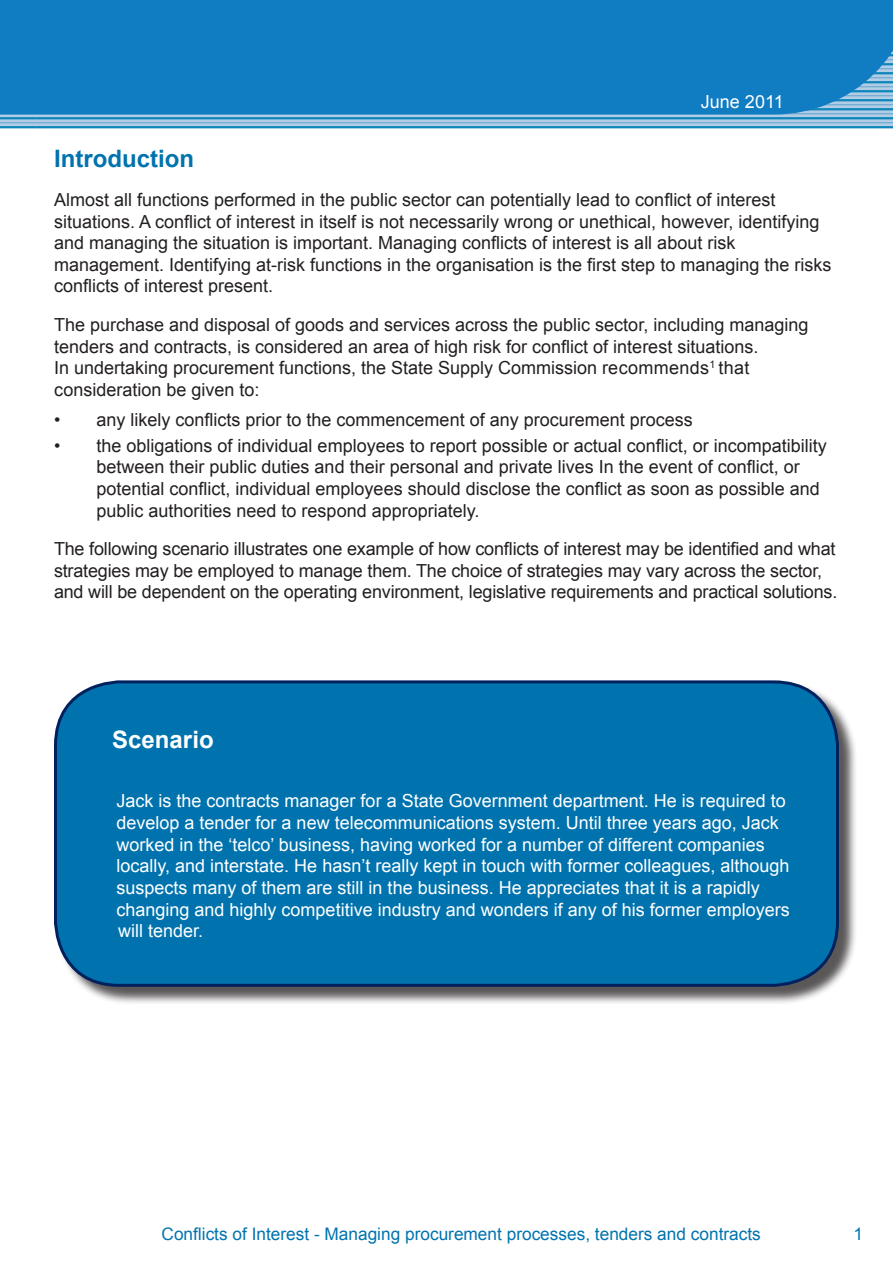
<style>
.page{position:relative;width:893px;height:1263px;background:#fff}
.page>*{position:absolute;margin:0;border:0;box-sizing:border-box;transform-origin:0 0}
.Heading{font:700 24px "Arial";color:#0073ae}
.Header_Scenario{font:700 24px "Arial";color:#fff}
.Plain_Text{font:18px/21.6px "Arial";color:#231f20}
.Scenario_Text{font:18px/21.6px "Arial";color:#fff}
.Bullets{font:18px/21.6px "Arial";color:#231f20}
.Sub_heading2{font:18px "Arial";color:#fff}
.t1{font:17.25px "Arial";color:#0073ae}
</style>
<div class="page">
<svg style="left:0;top:115px;width:893px;height:11px;background:#a6c7e3"></svg>
<hr style="left:0;top:117px;width:36px;height:2px;background:#0c85bb">
<hr style="left:36px;top:117px;width:857px;height:2px;background:#0c85bb">
<hr style="left:0;top:126px;width:36px;height:2px;background:#0c85bb">
<hr style="left:36px;top:126px;width:857px;height:2px;background:#0c85bb">
<hr style="left:0;top:122px;width:36px;height:1px;background:#6da7d1">
<hr style="left:36px;top:122px;width:857px;height:1px;background:#6da7d1">
<div style="left:0;top:0;width:893px;height:115px;background:#107cc2"></div>
<div style="left:56px;top:683px;width:802px;height:322px;background:#231f20;opacity:.75"></div>
<div style="left:55px;top:682px;width:782px;height:303px;background:#0073ae;border-radius:64px"></div>
<div style="left:54px;top:680px;width:785px;height:307px;border:3px solid #00215d;border-radius:64px"></div>
<p class="Sub_heading2" style="left:701px;top:90px;width:84px">June 2011</p>
<p class="Heading" style="left:54px;top:143px;width:141px">Introduction</p>
<p class="Plain_Text" style="left:54px;top:189px;width:779px">Almost all functions performed in the public sector can potentially lead to conflict of interest situations. A conflict of interest in itself is not necessarily wrong or unethical, however, identifying and managing the situation is important. Managing conflicts of interest is all about risk management. Identifying at-risk functions in the organisation is the first step to managing the risks conflicts of interest present.</p>
<p class="Plain_Text" style="left:54px;top:314px;width:756px">The purchase and disposal of goods and services across the public sector, including managing tenders and contracts, is considered an area of high risk for conflict of interest situations.<br>In undertaking procurement functions, the State Supply Commission recommends<sup>1</sup> that consideration be given to:</p>
<p class="Bullets" style="left:54px;top:409px;width:640px">• any likely conflicts prior to the commencement of any procurement process</p>
<p class="Bullets" style="left:97px;top:435px;width:732px;text-indent:-43px">• the obligations of individual employees to report possible or actual conflict, or incompatibility between their public duties and their personal and private lives In the event of conflict, or potential conflict, individual employees should disclose the conflict as soon as possible and public authorities need to respond appropriately.</p>
<p class="Plain_Text" style="left:54px;top:538px;width:785px">The following scenario illustrates one example of how conflicts of interest may be identified and what strategies may be employed to manage them. The choice of strategies may vary across the sector, and will be dependent on the operating environment, legislative requirements and practical solutions.</p>
<p class="Header_Scenario" style="left:112px;top:723px;width:103px">Scenario</p>
<p class="Scenario_Text" style="left:117px;top:790px;width:675px">Jack is the contracts manager for a State Government department. He is required to develop a tender for a new telecommunications system. Until three years ago, Jack worked in the ‘telco’ business, having worked for a number of different companies locally, and interstate. He hasn’t really kept in touch with former colleagues, although suspects many of them are still in the business. He appreciates that it is a rapidly changing and highly competitive industry and wonders if any of his former employers will tender.</p>
<p class="t1" style="left:162px;top:1222px;width:601px">Conflicts of Interest - Managing procurement processes, tenders and contracts</p>
<p class="t1" style="left:853px;top:1222px;width:11px">1</p>
</div>
